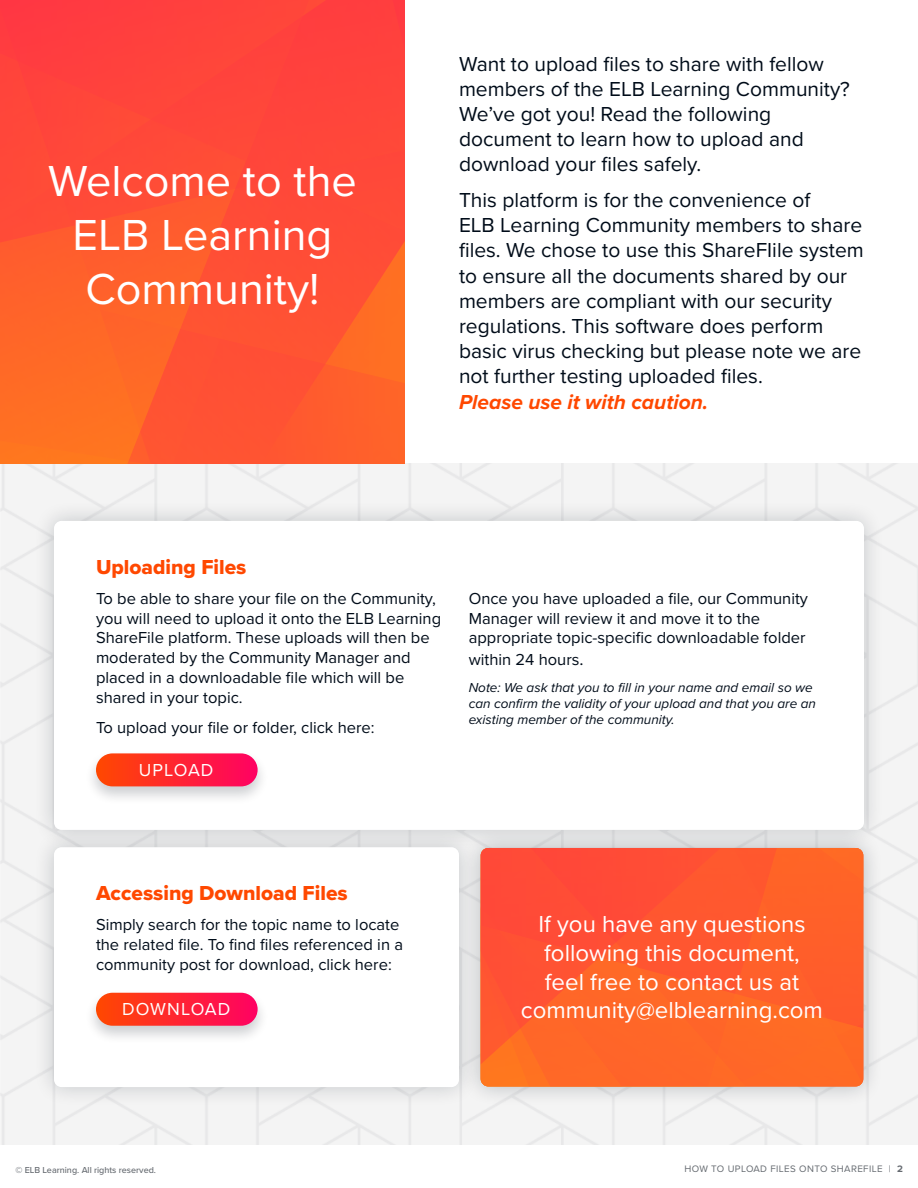
<style>
.page{position:relative;width:918px;height:1188px;background:#fff}
.page>*{position:absolute;margin:0;border:0;box-sizing:border-box;transform-origin:0 0}
.Body_10pt{font:45px/54px "Proxima Nova";color:#fff;text-align:center}
.Body_10pt-2{font:24px/28.8px "Proxima Nova";color:#fff}
.Body_10pt-3{font:21px/25.2px "Proxima Nova";color:#000c19}
.Body_10pt-4{font:21px "Proxima Nova Extrabld";color:#ff4800}
.Body_10pt-5{font:18px "Proxima Nova";letter-spacing:.06em;color:#fff}
.Body_10pt-6{font:16.5px/19.8px "Proxima Nova";color:#000c19}
.Body_10pt-7{font:italic 13.5px/16.2px "Proxima Nova";color:#000c19}
.t1{font:9.75px "Proxima Nova";letter-spacing:.04em;color:#656a70}
.t2{font:500 9px "Proxima Nova";color:#656a70}
.s1{font-weight:700;font-style:italic;color:#ff4800}
.s2{font-size:18px}
.s3{font-weight:700}
</style>
<div class="page">
<svg style="left:1px;top:1px;width:403px;height:463px;background:#ff5133"></svg>
<div style="left:460px;top:827px;width:424px;height:280px;background:#000c19;opacity:.25"></div>
<svg style="left:481px;top:851px;width:382px;height:235px;background:#fe5c2c"></svg>
<div style="left:33px;top:500px;width:852px;height:351px;background:#000c19;opacity:.2"></div>
<div style="left:54px;top:521px;width:810px;height:309px;background:#fff;border-radius:8px"></div>
<div style="left:85px;top:749px;width:184px;height:57px;background:#000c19;opacity:.2"></div>
<div style="left:96px;top:753px;width:162px;height:33px;background:linear-gradient(to right,#ff4600,#ff0665);border-radius:16px"></div>
<div style="left:33px;top:826px;width:447px;height:282px;background:#000c19;opacity:.2"></div>
<div style="left:54px;top:847px;width:405px;height:240px;background:#fff;border-radius:8px"></div>
<div style="left:85px;top:989px;width:184px;height:56px;background:#000c19;opacity:.2"></div>
<div style="left:96px;top:993px;width:162px;height:33px;background:linear-gradient(to right,#ff4600,#ff0664);border-radius:16px"></div>
<p class="Body_10pt" style="left:48px;top:152px;width:310px">Welcome to the<br>ELB Learning<br>Community!</p>
<p class="Body_10pt-3" style="left:459px;top:50px;width:392px">Want to upload files to share with fellow members of the ELB Learning Community?<br>We’ve got you! Read the following document to learn how to upload and download your files safely.</p>
<p class="Body_10pt-3" style="left:459px;top:187px;width:406px">This platform is for the convenience of<br>ELB Learning Community members to share files. We chose to use this ShareFIile system to ensure all the documents shared by our members are compliant with our security regulations. This software does perform basic virus checking but please note we are not further testing uploaded files.<br><span class="s1">Please use it with caution.</span></p>
<p class="Body_10pt-4" style="left:96px;top:551px;width:152px">Uploading Files</p>
<p class="Body_10pt-6" style="left:96px;top:588px;width:347px">To be able to share your file on the Community, you will need to upload it onto the ELB Learning ShareFile platform. These uploads will then be moderated by the Community Manager and placed in a downloadable file which will be shared in your topic.</p>
<p class="Body_10pt-6" style="left:96px;top:717px;width:280px">To upload your file or folder, click here:</p>
<p class="Body_10pt-5" style="left:139px;top:756px;width:76px">UPLOAD</p>
<p class="Body_10pt-6" style="left:469px;top:588px;width:341px">Once you have uploaded a file, our Community<br>Manager will review it and move it to the appropriate topic-specific downloadable folder</p>
<p class="Body_10pt-6" style="left:469px;top:649px;width:116px">within 24 hours<span class="s2">.</span></p>
<p class="Body_10pt-7" style="left:469px;top:679px;width:349px">Note: We ask that you to fill in your name and email so we can confirm the validity of your upload and that you are an existing member of the community.</p>
<p class="Body_10pt-4" style="left:96px;top:877px;width:253px">Accessing Download Files</p>
<p class="Body_10pt-6" style="left:96px;top:914px;width:309px">Simply search for the topic name to locate the related file. To find files referenced in a community post for download, click here:</p>
<p class="Body_10pt-2" style="left:538px;top:909px;width:269px">If you have any questions following this document, feel free to contact us at</p>
<p class="Body_10pt-5" style="left:122px;top:996px;width:110px">DOWNLOAD</p>
<p class="Body_10pt-2" style="left:521px;top:995px;width:304px">community@elblearning.com</p>
<p class="t2" style="left:15px;top:1163px;width:142px">© ELB Learning. All rights reserved.</p>
<p class="t1" style="left:684px;top:1162px;width:220px">HOW TO UPLOAD FILES ONTO SHAREFILE | <span class="s3">2</span></p>
</div>
